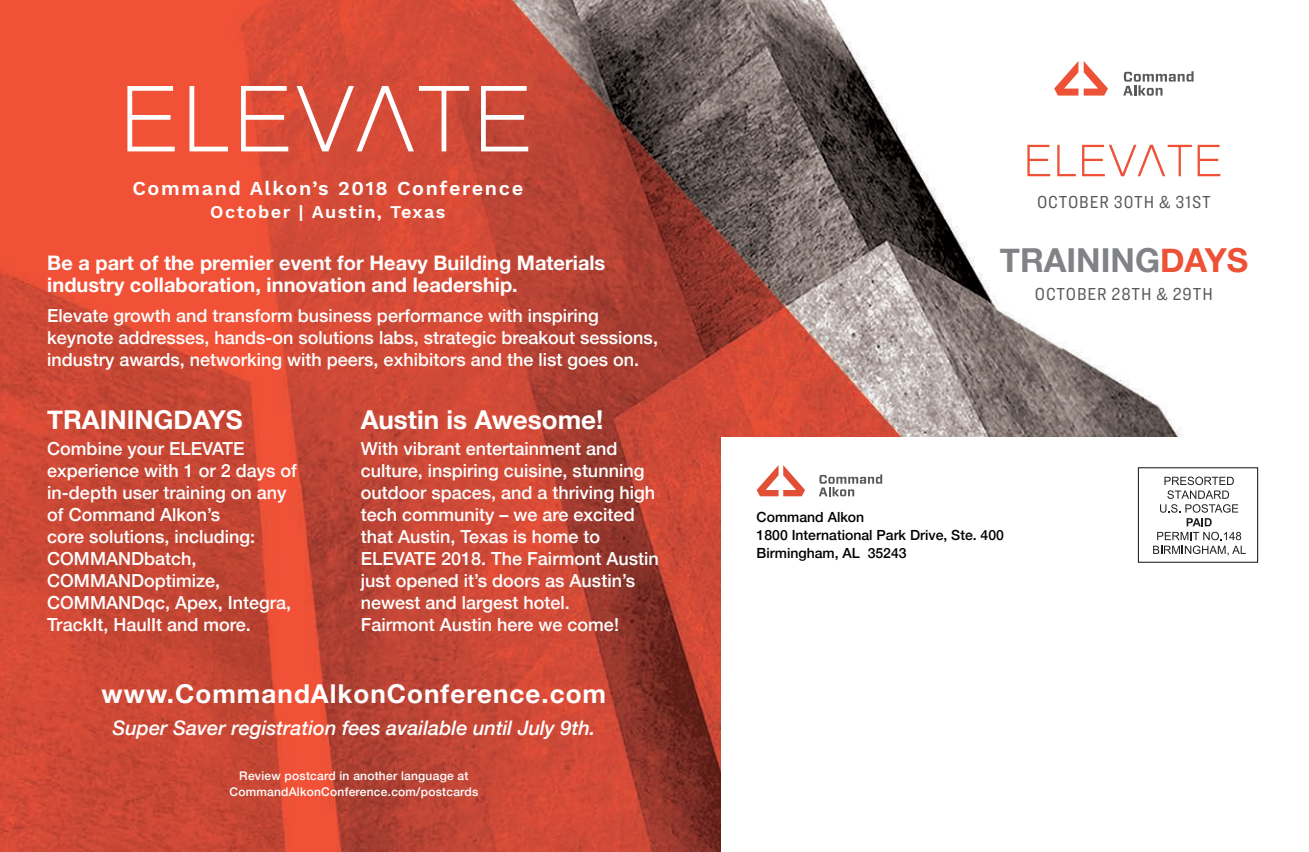
<style>
.page{position:relative;width:1309px;height:852px;background:#fff}
.page>*{position:absolute;margin:0;border:0;box-sizing:border-box;transform-origin:0 0}
.t1{font:700 33px "Helvetica Neue";color:#808285}
.t2{font:700 26px "Helvetica Neue";letter-spacing:.03em;color:#fff}
.t3{font:700 26px "Helvetica Neue";color:#fff}
.t4{font:700 20px/22px "Helvetica Neue";color:#fff}
.t5{font:italic 500 20px "Helvetica Neue";color:#fff}
.t6{font:600 19.8px "Work Sans";letter-spacing:.08em;color:#fff}
.t7{font:500 18px/22px "Helvetica Neue";color:#fff}
.t8{font:18px "Ringside Condensed";letter-spacing:.05em;color:#57585a}
.t9{font:600 18px "Work Sans";letter-spacing:.08em;color:#fff}
.t10{font:500 14px/18px "Helvetica Neue";color:#000001}
.t11{font:500 12px/16px "Helvetica Neue";letter-spacing:.02em;color:#fff;text-align:center}
.s1{color:#ed5136}
</style>
<div class="page">
<img style="left:0;top:0;width:1221px;height:851px">
<div style="left:721px;top:436px;width:587px;height:415px;background:#fff"></div>
<svg style="left:1122px;top:71px;width:71px;height:25px"></svg>
<svg style="left:1053px;top:61px;width:54px;height:35px"></svg>
<svg style="left:127px;top:86px;width:48px;height:65px"></svg>
<svg style="left:189px;top:86px;width:39px;height:65px"></svg>
<svg style="left:241px;top:86px;width:47px;height:65px"></svg>
<svg style="left:296px;top:86px;width:173px;height:65px;background:#db6958"></svg>
<svg style="left:481px;top:86px;width:47px;height:65px"></svg>
<svg style="left:1027px;top:145px;width:22px;height:31px"></svg>
<svg style="left:1057px;top:145px;width:18px;height:31px"></svg>
<svg style="left:1081px;top:145px;width:110px;height:31px"></svg>
<svg style="left:1197px;top:145px;width:23px;height:31px"></svg>
<svg style="left:819px;top:474px;width:63px;height:22px"></svg>
<svg style="left:756px;top:465px;width:49px;height:31px"></svg>
<div style="left:1137px;top:467px;width:120px;height:95px;border:1px solid #231f20"></div>
<svg style="left:1160px;top:476px;width:77px;height:36px"></svg>
<svg style="left:1153px;top:518px;width:92px;height:37px"></svg>
<p class="t6" style="left:132px;top:177px;width:392px">Command Alkon’s 2018 Conference</p>
<p class="t9" style="left:210px;top:202px;width:237px">October | Austin, Texas</p>
<p class="t4" style="left:47px;top:252px;width:559px">Be a part of the premier event for Heavy Building Materials industry collaboration, innovation and leadership.</p>
<p class="t7" style="left:47px;top:303px;width:612px">Elevate growth and transform business performance with inspiring keynote addresses, hands-on solutions labs, strategic breakout sessions, industry awards, networking with peers, exhibitors and the list goes on.</p>
<h2 class="t3" style="left:47px;top:399px;width:197px">TRAININGDAYS</h2>
<p class="t7" style="left:47px;top:436px;width:251px">Combine your ELEVATE experience with 1 or 2 days of in-depth user training on any of Command Alkon’s<br>core solutions, including:<br>COMMANDbatch,<br>COMMANDoptimize,<br>COMMANDqc, Apex, Integra,<br>TrackIt, HaulIt and more.</p>
<h2 class="t3" style="left:361px;top:399px;width:244px">Austin is Awesome!</h2>
<p class="t7" style="left:361px;top:436px;width:299px">With vibrant entertainment and culture, inspiring cuisine, stunning outdoor spaces, and a thriving high tech community – we are excited that Austin, Texas is home to<br>ELEVATE 2018. The Fairmont Austin just opened it’s doors as Austin’s newest and largest hotel.<br>Fairmont Austin here we come!</p>
<h2 class="t2" style="left:102px;top:673px;width:506px">www.CommandAlkonConference.com</h2>
<p class="t5" style="left:112px;top:710px;width:484px">Super Saver registration fees available until July 9th.</p>
<p class="t11" style="left:229px;top:766px;width:250px">Review postcard in another language at<br>CommandAlkonConference.com/postcards</p>
<p class="t8" style="left:1036px;top:190px;width:175px">OCTOBER 30TH &amp; 31ST</p>
<h1 class="t1" style="left:999px;top:235px;width:250px">TRAINING<span class="s1">DAYS</span></h1>
<p class="t8" style="left:1034px;top:282px;width:179px">OCTOBER 28TH &amp; 29TH</p>
<p class="t10" style="left:756px;top:506px;width:249px">Command Alkon<br>1800 International Park Drive, Ste. 400<br>Birmingham, AL 35243</p>
</div>
